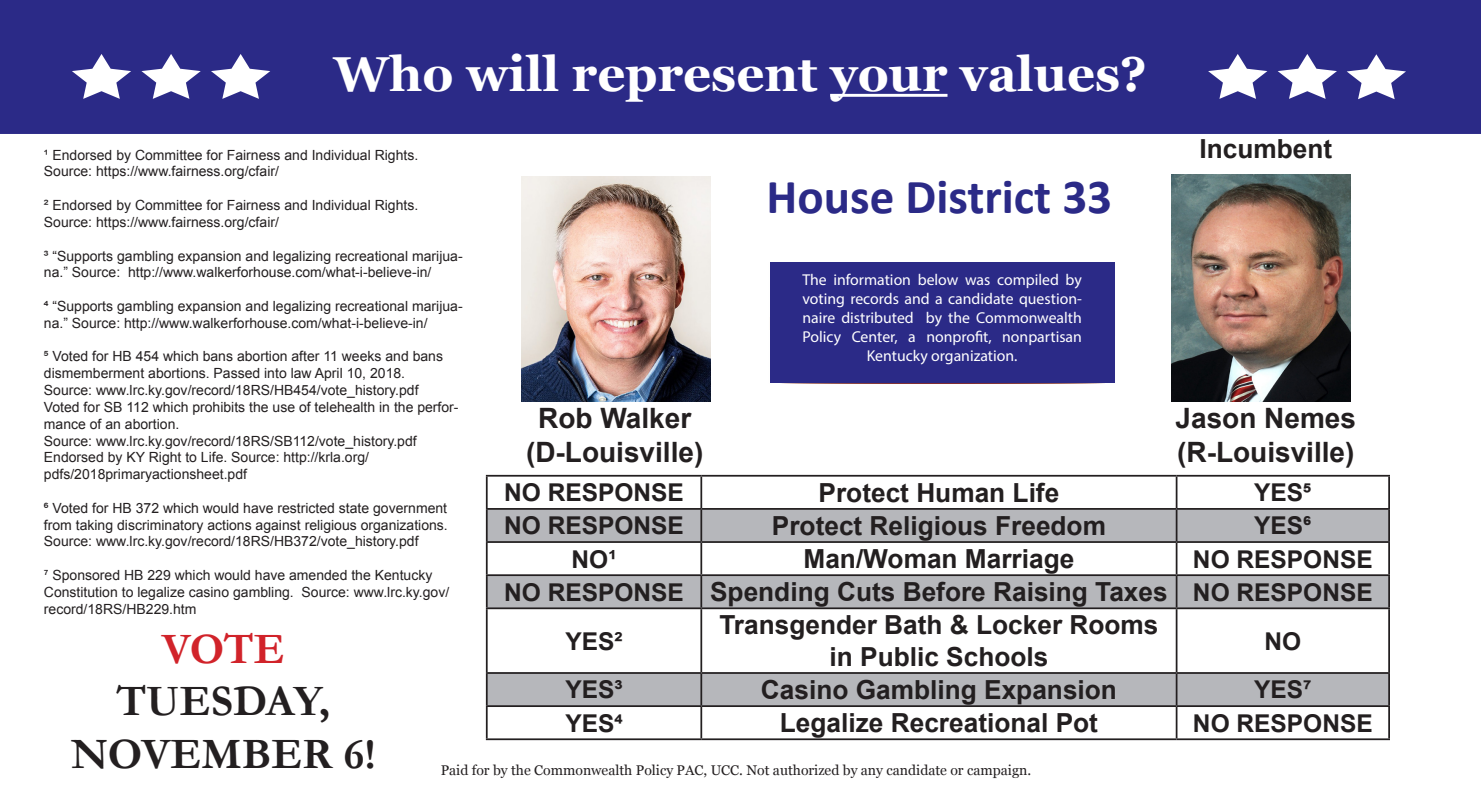
<style>
.page{position:relative;width:1481px;height:804px;background:#fff}
.page>*{position:absolute;margin:0;border:0;box-sizing:border-box;transform-origin:0 0}
.t1{font:700 49px "Georgia";color:#fff}
.t2{font:700 49px "Calibri";color:#2b2a87}
.t3{font:700 43.75px/52.5px "Garamond";color:#231f20;text-align:center}
.t4{font:700 43.75px "Garamond";color:#d1232a}
.t5{font:700 28px/33.6px "Arial";color:#231f20;text-align:center}
.t6{font:700 26.25px/31.5px "Arial";color:#231f20;text-align:center}
.t7{font:700 24.5px "Arial";color:#231f20}
.t8{font:15.75px/18.9px "Myriad Pro";color:#fff;text-align:center}
.t9{font:14px/16.8px "Arial";color:#231f20}
.t10{font:14px "Georgia";color:#231f20}
.s1{font-size:24.5px}
</style>
<div class="page">
<div style="left:0;top:0;width:1480px;height:134px;background:#2b2a87"></div>
<hr style="left:830px;top:94px;width:117px;height:3px;background:#fff">
<svg style="left:1208px;top:54px;width:59px;height:45px"></svg>
<svg style="left:1277px;top:54px;width:60px;height:45px"></svg>
<svg style="left:72px;top:54px;width:59px;height:45px"></svg>
<svg style="left:141px;top:54px;width:60px;height:45px"></svg>
<svg style="left:211px;top:54px;width:59px;height:45px"></svg>
<svg style="left:1346px;top:54px;width:60px;height:45px"></svg>
<img style="left:521px;top:176px;width:189px;height:225px">
<div style="left:769px;top:262px;width:346px;height:122px;background:#2b2a87"></div>
<img style="left:1171px;top:174px;width:179px;height:228px">
<svg style="left:487px;top:509px;width:901px;height:196px;fill:#b6b7bb"></svg>
<svg style="left:487px;top:706px;width:901px;height:32px"></svg>
<hr style="left:486px;top:474px;width:215px;height:2px;background:#231f20">
<hr style="left:486px;top:476px;width:1px;height:32px;background:#231f20">
<hr style="left:701px;top:474px;width:475px;height:2px;background:#231f20">
<hr style="left:700px;top:476px;width:2px;height:32px;background:#231f20">
<hr style="left:1176px;top:474px;width:214px;height:2px;background:#231f20">
<hr style="left:1175px;top:476px;width:2px;height:32px;background:#231f20">
<hr style="left:1388px;top:476px;width:2px;height:32px;background:#231f20">
<hr style="left:486px;top:508px;width:215px;height:1px;background:#231f20">
<hr style="left:486px;top:509px;width:1px;height:32px;background:#231f20">
<hr style="left:701px;top:508px;width:475px;height:1px;background:#231f20">
<hr style="left:700px;top:509px;width:2px;height:32px;background:#231f20">
<hr style="left:1176px;top:508px;width:214px;height:1px;background:#231f20">
<hr style="left:1175px;top:509px;width:2px;height:32px;background:#231f20">
<hr style="left:1388px;top:509px;width:2px;height:32px;background:#231f20">
<hr style="left:486px;top:541px;width:215px;height:1px;background:#231f20">
<hr style="left:486px;top:542px;width:1px;height:32px;background:#231f20">
<hr style="left:701px;top:541px;width:475px;height:1px;background:#231f20">
<hr style="left:700px;top:542px;width:2px;height:32px;background:#231f20">
<hr style="left:1176px;top:541px;width:214px;height:1px;background:#231f20">
<hr style="left:1175px;top:542px;width:2px;height:32px;background:#231f20">
<hr style="left:1388px;top:542px;width:2px;height:32px;background:#231f20">
<hr style="left:486px;top:574px;width:215px;height:2px;background:#231f20">
<hr style="left:486px;top:576px;width:1px;height:31px;background:#231f20">
<hr style="left:701px;top:574px;width:475px;height:2px;background:#231f20">
<hr style="left:700px;top:576px;width:2px;height:31px;background:#231f20">
<hr style="left:1176px;top:574px;width:214px;height:2px;background:#231f20">
<hr style="left:1175px;top:576px;width:2px;height:31px;background:#231f20">
<hr style="left:1388px;top:576px;width:2px;height:31px;background:#231f20">
<hr style="left:486px;top:607px;width:215px;height:2px;background:#231f20">
<hr style="left:486px;top:609px;width:1px;height:62px;background:#231f20">
<hr style="left:701px;top:607px;width:475px;height:2px;background:#231f20">
<hr style="left:700px;top:609px;width:2px;height:62px;background:#231f20">
<hr style="left:1176px;top:607px;width:214px;height:2px;background:#231f20">
<hr style="left:1175px;top:609px;width:2px;height:62px;background:#231f20">
<hr style="left:1388px;top:609px;width:2px;height:62px;background:#231f20">
<hr style="left:486px;top:671px;width:215px;height:2px;background:#231f20">
<hr style="left:486px;top:673px;width:1px;height:32px;background:#231f20">
<hr style="left:701px;top:671px;width:475px;height:2px;background:#231f20">
<hr style="left:700px;top:673px;width:2px;height:32px;background:#231f20">
<hr style="left:1176px;top:671px;width:214px;height:2px;background:#231f20">
<hr style="left:1175px;top:673px;width:2px;height:32px;background:#231f20">
<hr style="left:1388px;top:673px;width:2px;height:32px;background:#231f20">
<hr style="left:486px;top:705px;width:215px;height:1px;background:#231f20">
<hr style="left:486px;top:706px;width:1px;height:32px;background:#231f20">
<hr style="left:701px;top:705px;width:475px;height:1px;background:#231f20">
<hr style="left:700px;top:706px;width:2px;height:32px;background:#231f20">
<hr style="left:1176px;top:705px;width:214px;height:1px;background:#231f20">
<hr style="left:1175px;top:706px;width:2px;height:32px;background:#231f20">
<hr style="left:1388px;top:706px;width:2px;height:32px;background:#231f20">
<hr style="left:486px;top:738px;width:215px;height:1px;background:#231f20">
<hr style="left:701px;top:738px;width:475px;height:1px;background:#231f20">
<hr style="left:1176px;top:738px;width:214px;height:1px;background:#231f20">
<h1 class="t1" style="left:334px;top:42px;width:814px">Who will represent your values?</h1>
<h3 class="t6" style="left:1199px;top:133px;width:134px">Incumbent</h3>
<p class="t9" style="left:44px;top:146px;width:376px">¹ Endorsed by Committee for Fairness and Individual Rights.<br>Source: https://www.fairness.org/cfair/</p>
<p class="t9" style="left:44px;top:196px;width:376px">² Endorsed by Committee for Fairness and Individual Rights.<br>Source: https://www.fairness.org/cfair/</p>
<p class="t9" style="left:44px;top:247px;width:420px">³ “Supports gambling expansion and legalizing recreational marijua&shy;na.” Source: http://www.walkerforhouse.com/what-i-believe-in/</p>
<p class="t9" style="left:44px;top:297px;width:420px">⁴ “Supports gambling expansion and legalizing recreational marijua&shy;na.” Source: http://www.walkerforhouse.com/what-i-believe-in/</p>
<p class="t9" style="left:44px;top:348px;width:416px">⁵ Voted for HB 454 which bans abortion after 11 weeks and bans dismemberment abortions. Passed into law April 10, 2018.<br>Source: www.lrc.ky.gov/record/18RS/HB454/vote_history.pdf<br>Voted for SB 112 which prohibits the use of telehealth in the perfor&shy;mance of an abortion.<br>Source: www.lrc.ky.gov/record/18RS/SB112/vote_history.pdf Endorsed by KY Right to Life. Source: http://krla.org/ pdfs/2018primaryactionsheet.pdf</p>
<p class="t9" style="left:44px;top:499px;width:405px;text-align:justify">⁶ Voted for HB 372 which would have restricted state government from taking discriminatory actions against religious organizations.<br>Source: www.lrc.ky.gov/record/18RS/HB372/vote_history.pdf</p>
<p class="t9" style="left:44px;top:566px;width:407px">⁷ Sponsored HB 229 which would have amended the Kentucky<br>Constitution to legalize casino gambling. Source: www.lrc.ky.gov/ record/18RS/HB229.htm</p>
<h2 class="t4" style="left:162px;top:618px;width:124px">VOTE</h2>
<h2 class="t3" style="left:71px;top:675px;width:306px">TUESDAY,<br>NOVEMBER 6!</h2>
<h1 class="t2" style="left:766px;top:162px;width:347px">House District 33</h1>
<p class="t8" style="left:802px;top:270px;width:281px">The information below was compiled by voting records and a candidate question&shy;naire distributed by the Commonwealth Policy Center, a nonprofit, nonpartisan Kentucky organization.</p>
<h3 class="t5" style="left:526px;top:401px;width:179px">Rob Walker (D-Louisville)</h3>
<h3 class="t5" style="left:1175px;top:401px;width:182px;text-align:left">Jason Nemes (R-Louisville)</h3>
<h3 class="t7" style="left:504px;top:475px;width:181px">NO RESPONSE</h3>
<h3 class="t6" style="left:818px;top:477px;width:242px">Protect Human Life</h3>
<h3 class="t7" style="left:1254px;top:475px;width:59px">YES⁵</h3>
<h3 class="t7" style="left:504px;top:508px;width:181px">NO RESPONSE</h3>
<h3 class="t6" style="left:772px;top:510px;width:336px">Protect Religious Freedom</h3>
<h3 class="t7" style="left:1254px;top:508px;width:59px">YES⁶</h3>
<h3 class="t7" style="left:571px;top:541px;width:46px">NO¹</h3>
<h3 class="t6" style="left:803px;top:543px;width:272px">Man/Woman Marriage</h3>
<h3 class="t7" style="left:1193px;top:541px;width:181px">NO RESPONSE</h3>
<h3 class="t6" style="left:504px;top:576px;width:870px"><span class="s1">NO RESPONSE</span> Spending Cuts Before Raising Taxes <span class="s1">NO RESPONSE</span></h3>
<h3 class="t7" style="left:565px;top:623px;width:59px">YES²</h3>
<h3 class="t6" style="left:719px;top:609px;width:441px">Transgender Bath &amp; Locker Rooms in Public Schools</h3>
<h3 class="t7" style="left:1264px;top:623px;width:38px">NO</h3>
<h3 class="t7" style="left:565px;top:672px;width:59px">YES³</h3>
<h3 class="t6" style="left:761px;top:674px;width:357px">Casino Gambling Expansion</h3>
<h3 class="t7" style="left:1254px;top:672px;width:59px">YES⁷</h3>
<h3 class="t7" style="left:565px;top:705px;width:59px">YES⁴</h3>
<h3 class="t6" style="left:780px;top:707px;width:320px">Legalize Recreational Pot</h3>
<h3 class="t7" style="left:1193px;top:705px;width:181px">NO RESPONSE</h3>
<p class="t10" style="left:441px;top:761px;width:592px">Paid for by the Commonwealth Policy PAC, UCC. Not authorized by any candidate or campaign.</p>
</div>
